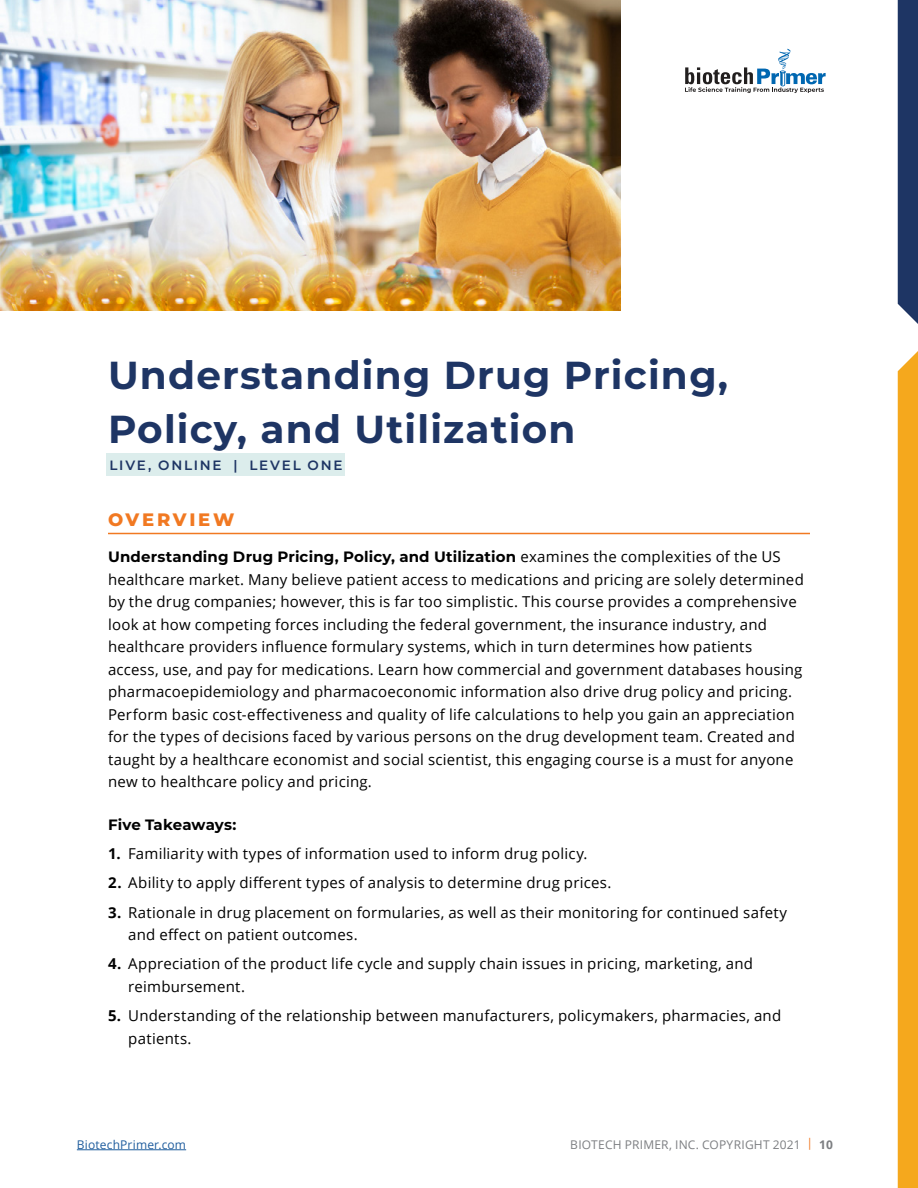
<style>
.page{position:relative;width:918px;height:1188px;background:#fff}
.page>*{position:absolute;margin:0;border:0;box-sizing:border-box;transform-origin:0 0}
.t1{font:700 39px/54px "Montserrat";letter-spacing:.03em;color:#1e3564}
.t2{font:800 18px "Montserrat";letter-spacing:.155em;color:#f17922}
.t3{font:15px/22.5px "Open Sans";letter-spacing:.015em;color:#000}
.t4{font:700 15px "Montserrat";letter-spacing:.01em;color:#000}
.t5{font:600 13.5px "Montserrat";letter-spacing:.13em;color:#1e3564}
.t6{font:12px "Open Sans";letter-spacing:.015em;color:#7c7e81}
.t7{font:12px "Open Sans";letter-spacing:.015em;color:#215e9e}
.s1{font-family:"Open Sans";font-weight:400}
.s2{font-weight:700}
.s3{color:#f17922}
</style>
<div class="page">
<hr style="left:77px;top:1149px;width:109px;height:1px;background:#215e9e">
<div style="left:898px;top:351px;width:20px;height:837px;background:#f5a81d"></div>
<svg style="left:685px;top:49px;width:141px;height:44px"></svg>
<div style="left:898px;top:0;width:20px;height:324px;background:#1e3564"></div>
<div style="left:106px;top:454px;width:239px;height:22px;background:#dcedec"></div>
<hr style="left:108px;top:533px;width:702px;height:1px;background:#f17922">
<img style="left:0;top:0;width:621px;height:310px">
<h1 class="t1" style="left:108px;top:346px;width:622px">Understanding Drug Pricing,<br>Policy, and Utilization</h1>
<p class="t5" style="left:110px;top:455px;width:234px">LIVE, ONLINE | LEVEL ONE</p>
<p class="t2" style="left:108px;top:506px;width:128px">OVERVIEW</p>
<p class="t4" style="left:108px;top:546px;width:674px">Understanding Drug Pricing, Policy, and Utilization <span class="s1">examines the complexities of the US</span></p>
<p class="t3" style="left:108px;top:567px;width:697px">healthcare market. Many believe patient access to medications and pricing are solely determined by the drug companies; however, this is far too simplistic. This course provides a comprehensive look at how competing forces including the federal government, the insurance industry, and healthcare providers influence formulary systems, which in turn determines how patients access, use, and pay for medications. Learn how commercial and government databases housing pharmacoepidemiology and pharmacoeconomic information also drive drug policy and pricing.<br>Perform basic cost-effectiveness and quality of life calculations to help you gain an appreciation for the types of decisions faced by various persons on the drug development team. Created and taught by a healthcare economist and social scientist, this engaging course is a must for anyone new to healthcare policy and pricing.</p>
<p class="t4" style="left:108px;top:814px;width:130px">Five Takeaways:</p>
<p class="t3" style="left:108px;top:842px;width:481px"><span class="s2">1.</span> Familiarity with types of information used to inform drug policy.</p>
<p class="t3" style="left:108px;top:871px;width:505px"><span class="s2">2.</span> Ability to apply different types of analysis to determine drug prices.</p>
<p class="t3" style="left:128px;top:900px;width:660px;text-indent:-20px"><span class="s2">3.</span> Rationale in drug placement on formularies, as well as their monitoring for continued safety and effect on patient outcomes.</p>
<p class="t3" style="left:128px;top:952px;width:626px;text-indent:-20px"><span class="s2">4.</span> Appreciation of the product life cycle and supply chain issues in pricing, marketing, and reimbursement.</p>
<p class="t3" style="left:128px;top:1004px;width:655px;text-indent:-20px"><span class="s2">5.</span> Understanding of the relationship between manufacturers, policymakers, pharmacies, and patients.</p>
<p class="t7" style="left:77px;top:1136px;width:111px">BiotechPrimer.com</p>
<p class="t6" style="left:570px;top:1136px;width:264px">BIOTECH PRIMER, INC. COPYRIGHT 2021 <span class="s3">|</span> <span class="s2">10</span></p>
</div>
